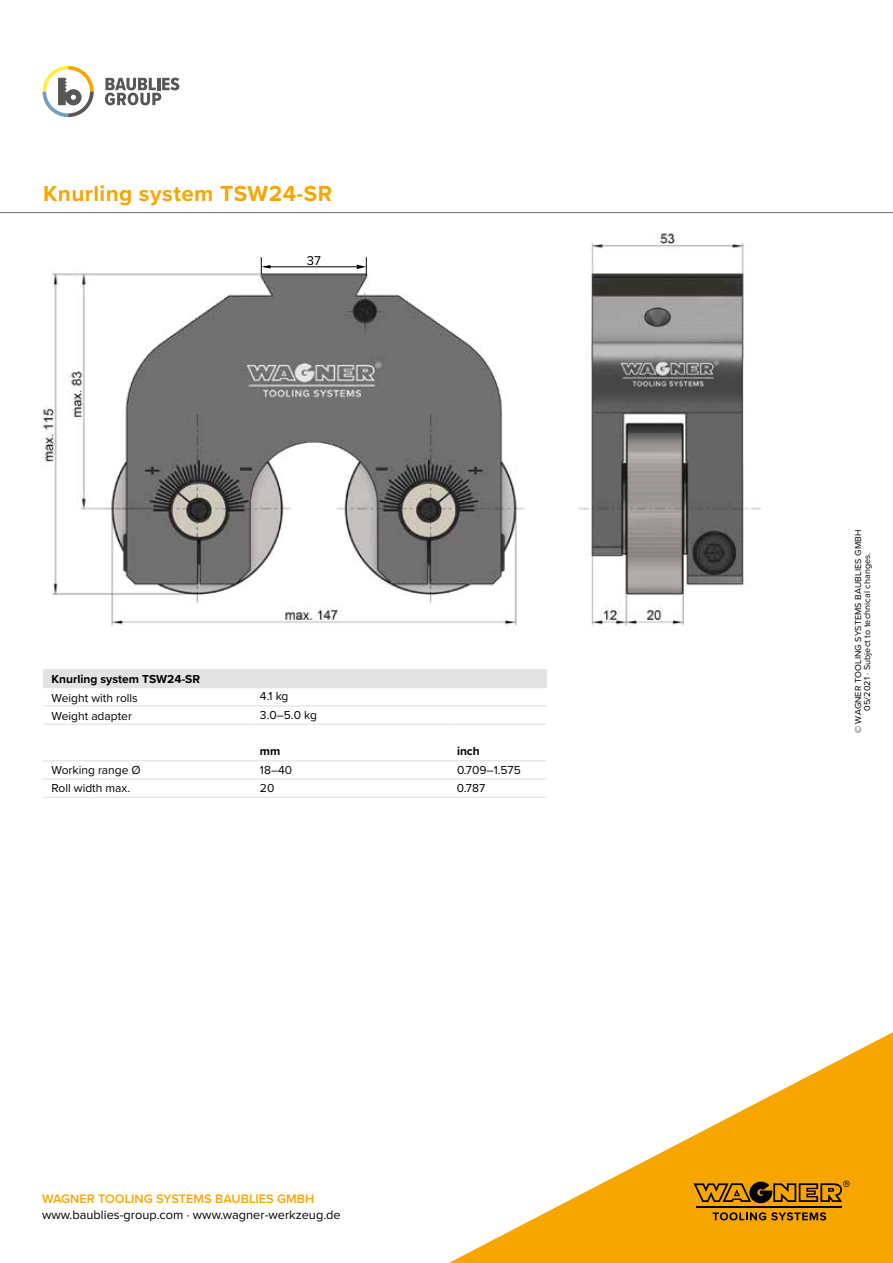
<style>
.page{position:relative;width:893px;height:1263px;background:#fff}
.page>*{position:absolute;margin:0;border:0;box-sizing:border-box;transform-origin:0 0}
.t1{font:700 22.5px "Proxima Nova";letter-spacing:.02em;color:#f7a600}
.t2{font:13.2px "Proxima Nova";color:#000}
.t3{font:12.75px "Proxima Nova";color:#000}
.t4{font:600 12.75px "Proxima Nova";color:#f7a600}
.t5{font:12px "Proxima Nova";color:#000}
.t6{font:700 12px "Proxima Nova";color:#000}
.t7{font:9px/9px "Proxima Nova";letter-spacing:.01em;color:#000;text-align:center}
</style>
<div class="page">
<svg style="left:449px;top:1032px;width:444px;height:231px"></svg>
<hr style="left:697px;top:1206px;width:145px;height:2px;background:#000">
<svg style="left:693px;top:1180px;width:156px;height:24px;background:#a87100"></svg>
<svg style="left:713px;top:1212px;width:113px;height:8px"></svg>
<svg style="left:43px;top:66px;width:51px;height:51px"></svg>
<svg style="left:105px;top:78px;width:74px;height:27px"></svg>
<div style="left:43px;top:669px;width:503px;height:19px;background:#e3e3e3"></div>
<hr style="left:43px;top:760px;width:208px;height:1px;background:#e3e3e3">
<svg style="left:546px;top:669px;width:1px;height:18px"></svg>
<hr style="left:448px;top:687px;width:99px;height:1px;background:#e3e3e3">
<hr style="left:43px;top:705px;width:208px;height:1px;background:#e3e3e3">
<hr style="left:251px;top:705px;width:197px;height:1px;background:#e3e3e3">
<hr style="left:448px;top:705px;width:98px;height:1px;background:#e3e3e3">
<hr style="left:43px;top:724px;width:208px;height:1px;background:#e3e3e3">
<hr style="left:251px;top:724px;width:197px;height:1px;background:#e3e3e3">
<hr style="left:448px;top:724px;width:98px;height:1px;background:#e3e3e3">
<hr style="left:43px;top:778px;width:208px;height:2px;background:#e3e3e3">
<hr style="left:251px;top:778px;width:197px;height:2px;background:#e3e3e3">
<hr style="left:448px;top:778px;width:98px;height:2px;background:#e3e3e3">
<hr style="left:43px;top:797px;width:208px;height:1px;background:#e3e3e3">
<hr style="left:251px;top:797px;width:197px;height:1px;background:#e3e3e3">
<hr style="left:448px;top:797px;width:98px;height:1px;background:#e3e3e3">
<hr style="left:251px;top:760px;width:197px;height:1px;background:#e3e3e3">
<hr style="left:448px;top:760px;width:98px;height:1px;background:#e3e3e3">
<img style="left:41px;top:233px;width:720px;height:397px">
<hr style="left:0;top:212px;width:893px;height:1px;background:#706f6f">
<svg style="left:261px;top:257px;width:10px;height:17px"></svg>
<hr style="left:264px;top:267px;width:96px;height:1px;background:#000">
<svg style="left:357px;top:257px;width:10px;height:19px"></svg>
<h1 class="t1" style="left:43px;top:177px;width:291px">Knurling system TSW24-SR</h1>
<p class="t2" style="left:307px;top:251px;width:16px">37</p>
<p class="t6" style="left:52px;top:670px;width:150px">Knurling system TSW24-SR</p>
<p class="t5" style="left:52px;top:688px;width:88px">Weight with rolls</p>
<p class="t5" style="left:260px;top:687px;width:30px">4.1 kg</p>
<p class="t5" style="left:52px;top:707px;width:82px">Weight adapter</p>
<p class="t5" style="left:260px;top:706px;width:58px">3.0–5.0 kg</p>
<p class="t6" style="left:260px;top:742px;width:22px">mm</p>
<p class="t6" style="left:457px;top:742px;width:24px">inch</p>
<p class="t5" style="left:52px;top:761px;width:91px">Working range Ø</p>
<p class="t5" style="left:260px;top:761px;width:34px">18–40</p>
<p class="t5" style="left:457px;top:761px;width:65px">0.709–1.575</p>
<p class="t5" style="left:52px;top:779px;width:80px">Roll width max.</p>
<p class="t5" style="left:260px;top:779px;width:16px">20</p>
<p class="t5" style="left:457px;top:779px;width:30px">0.787</p>
<p class="t4" style="left:42px;top:1189px;width:274px">WAGNER TOOLING SYSTEMS BAUBLIES GMBH</p>
<p class="t3" style="left:42px;top:1205px;width:300px">www.baublies-group.com · www.wagner-werkzeug.de</p>
<p class="t7" style="left:853px;top:733px;width:205px;rotate:-90deg">© WAGNER TOOLING SYSTEMS BAUBLIES GMBH<br>05/2021 · Subject to technical changes.</p>
</div>
